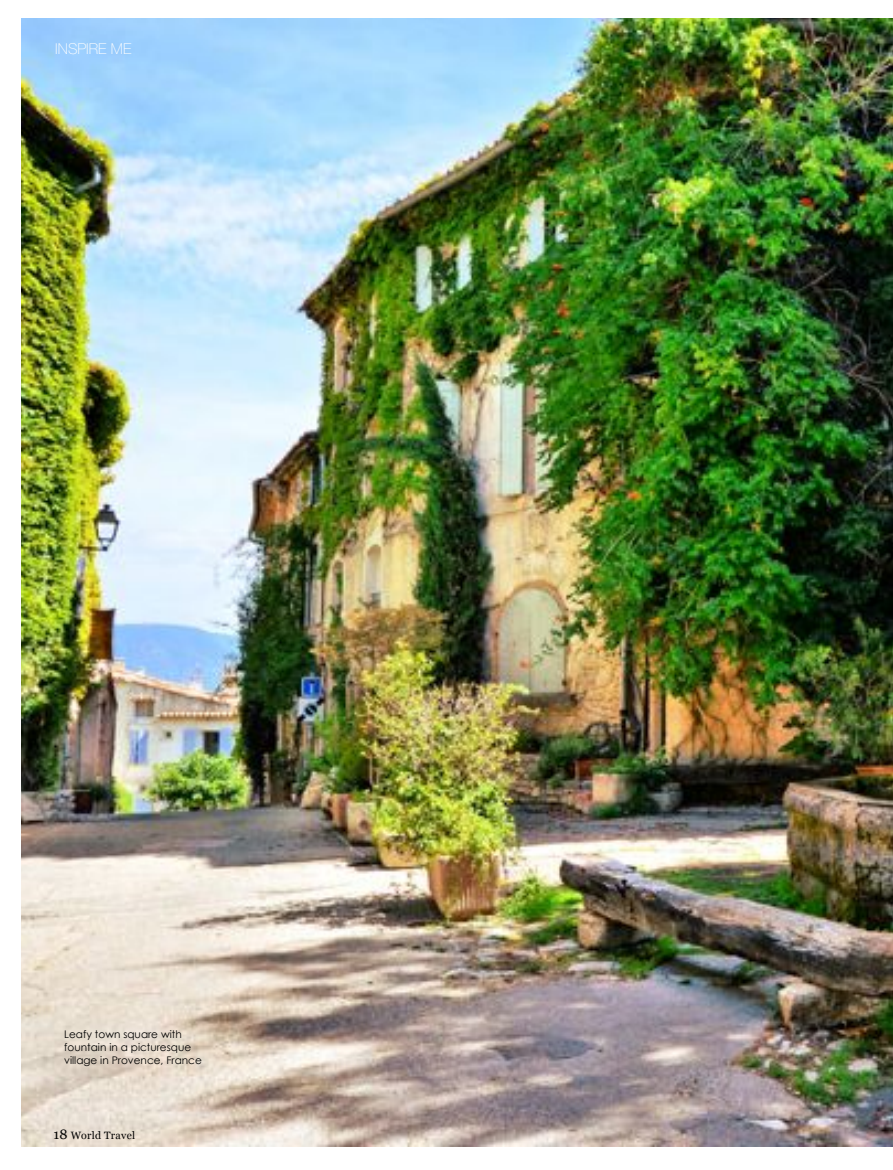
<style>
.page{position:relative;width:893px;height:1170px;background:#fff}
.page>*{position:absolute;margin:0;border:0;box-sizing:border-box;transform-origin:0 0}
.t1{font:100 15px "Helvetica Neue";color:#fff}
.t2{font:10.65px "Georgia";letter-spacing:.03em;color:#000}
.t3{font:10.5px/12.6px "Century Gothic";color:#000}
.s1{font-size:13.65px}
</style>
<div class="page">
<img style="left:21px;top:19px;width:871px;height:1127px">
<h1 class="t1" style="left:55px;top:40px;width:78px">INSPIRE ME</h1>
<p class="t3" style="left:64px;top:1027px;width:139px">Leafy town square with fountain in a picturesque village in Provence, France</p>
<p class="t2" style="left:53px;top:1129px;width:83px"><span class="s1">18</span> World Travel</p>
</div>
